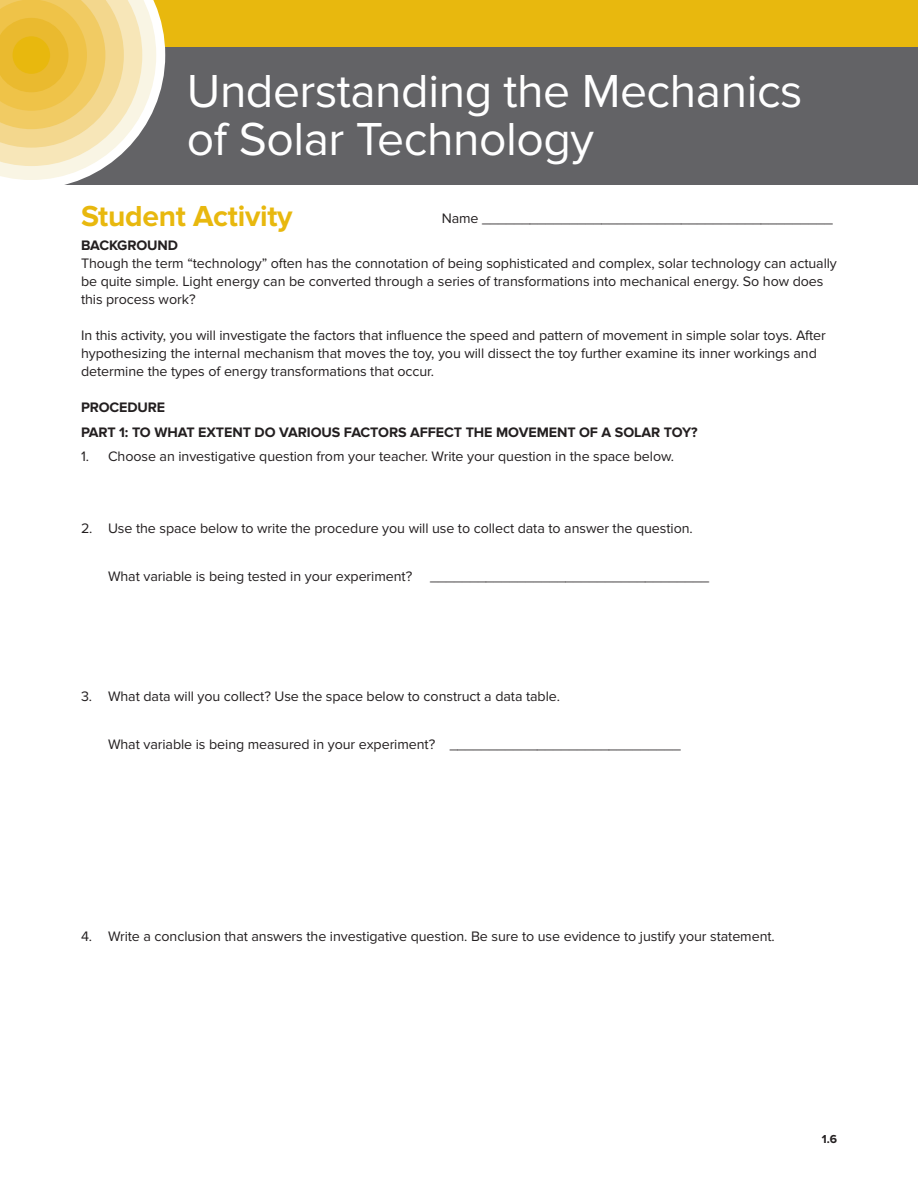
<style>
.page{position:relative;width:918px;height:1188px;background:#fff}
.page>*{position:absolute;margin:0;border:0;box-sizing:border-box;transform-origin:0 0}
.t1{font:48px "Proxima Nova";letter-spacing:-.01em;color:#fff}
.t2{font:700 30px "Proxima Nova";letter-spacing:-.01em;color:#e8b80e}
.t3{font:14.25px/18px "Proxima Nova";letter-spacing:-.005em;color:#231f20}
.t4{font:700 14.25px "Proxima Nova";letter-spacing:-.005em;color:#231f20}
.t5{font:700 12px "Proxima Nova";color:#231f20}
</style>
<div class="page">
<div style="left:0;top:11px;width:918px;height:173px;background:#636366"></div>
<div style="left:0;top:0;width:918px;height:46px;background:#e8b80e"></div>
<svg style="left:0;top:0;width:165px;height:185px;background:#e3cb8a"></svg>
<div style="left:13px;top:36px;width:37px;height:38px;background:#e8b80e;border-radius:50%"></div>
<p class="t1" style="left:187px;top:64px;width:617px">Understanding the Mechanics</p>
<p class="t1" style="left:187px;top:112px;width:409px">of Solar Technology</p>
<p class="t2" style="left:81px;top:198px;width:213px">Student Activity</p>
<p class="t4" style="left:81px;top:237px;width:98px">BACKGROUND</p>
<p class="t3" style="left:81px;top:254px;width:757px">Though the term “technology” often has the connotation of being sophisticated and complex, solar technology can actually be quite simple. Light energy can be converted through a series of transformations into mechanical energy. So how does this process work?</p>
<p class="t3" style="left:81px;top:326px;width:746px">In this activity, you will investigate the factors that influence the speed and pattern of movement in simple solar toys. After hypothesizing the internal mechanism that moves the toy, you will dissect the toy further examine its inner workings and determine the types of energy transformations that occur.</p>
<p class="t4" style="left:81px;top:399px;width:86px">PROCEDURE</p>
<p class="t4" style="left:81px;top:424px;width:618px">PART 1: TO WHAT EXTENT DO VARIOUS FACTORS AFFECT THE MOVEMENT OF A SOLAR TOY?</p>
<p class="t3" style="left:81px;top:447px;width:595px">1. Choose an investigative question from your teacher. Write your question in the space below.</p>
<p class="t3" style="left:442px;top:210px;width:393px">Name ____________________________________________</p>
<p class="t3" style="left:81px;top:519px;width:613px">2. Use the space below to write the procedure you will use to collect data to answer the question.</p>
<p class="t3" style="left:108px;top:567px;width:306px">What variable is being tested in your experiment?</p>
<p class="t3" style="left:430px;top:567px;width:280px">___________________________________</p>
<p class="t3" style="left:81px;top:687px;width:481px">3. What data will you collect? Use the space below to construct a data table.</p>
<p class="t3" style="left:108px;top:735px;width:574px">What variable is being measured in your experiment? _____________________________</p>
<p class="t3" style="left:81px;top:927px;width:695px">4. Write a conclusion that answers the investigative question. Be sure to use evidence to justify your statement.</p>
<p class="t5" style="left:822px;top:1133px;width:17px">1.6</p>
</div>
